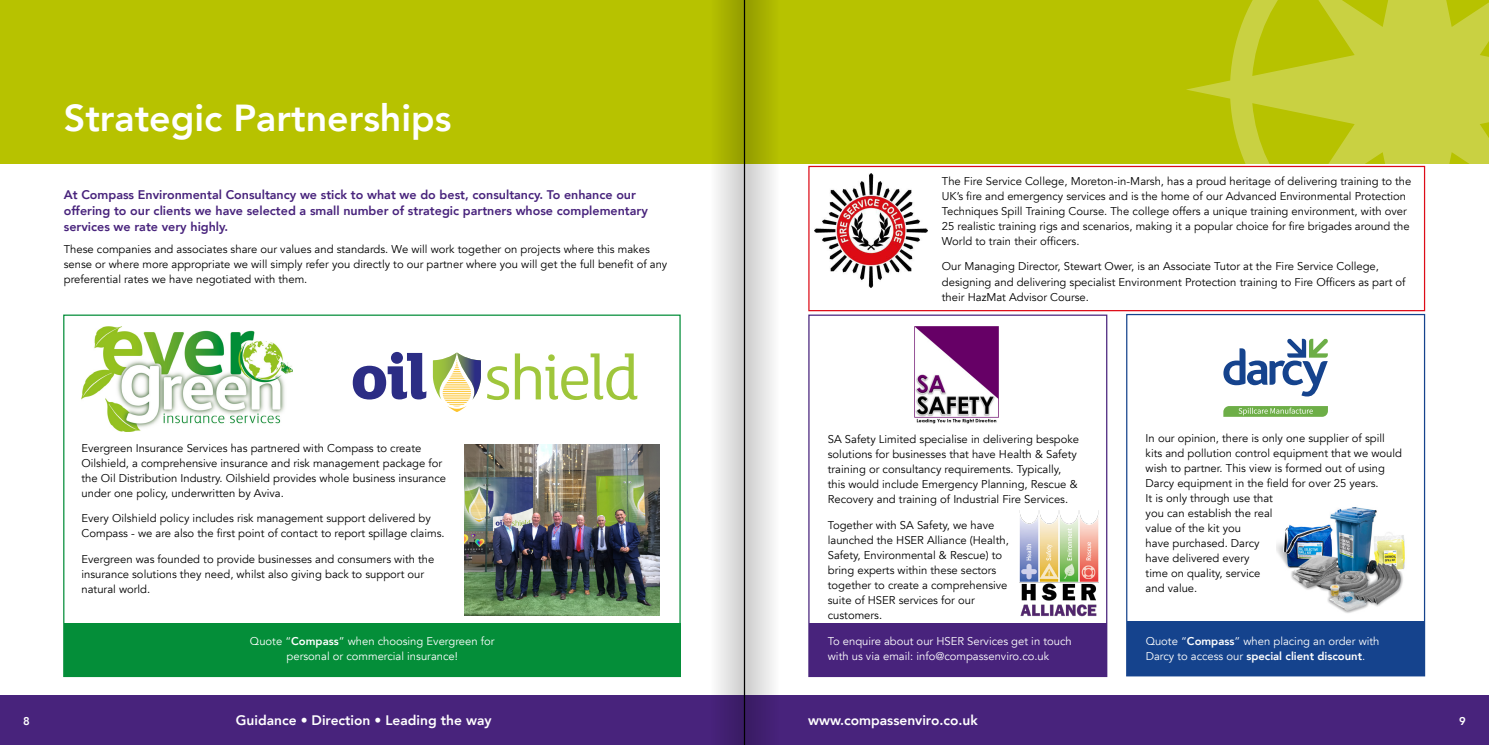
<style>
.page{position:relative;width:1489px;height:745px;background:#fff}
.page>*{position:absolute;margin:0;border:0;box-sizing:border-box;transform-origin:0 0}
.t1{font:800 37.5px "Avenir";color:#fff}
.t2{font:800 13.75px "Avenir";color:#fff}
.t3{font:800 12.5px/16.2px "Avenir";color:#48237c}
.t4{font:11.25px/15px "Avenir";color:#000}
.t5{font:11.25px/15px "Avenir";color:#fff}
.t6{font:800 11.25px "Avenir";color:#fff}
.s1{font-weight:800}
</style>
<div class="page">
<div style="left:0;top:0;width:1488px;height:163px;background:#b7c200"></div>
<svg style="left:1185px;top:0;width:303px;height:321px"></svg>
<svg style="left:1234px;top:231px;width:41px;height:41px"></svg>
<div style="left:1126px;top:620px;width:298px;height:54px;background:#15438d"></div>
<div style="left:808px;top:622px;width:298px;height:54px;background:#48237c"></div>
<img style="left:1276px;top:507px;width:129px;height:106px">
<div style="left:0;top:694px;width:1488px;height:50px;background:#48237c"></div>
<svg style="left:1223px;top:338px;width:104px;height:58px"></svg>
<svg style="left:1223px;top:406px;width:104px;height:10px"></svg>
<div style="left:1126px;top:314px;width:298px;height:362px;border:1px solid #15438d"></div>
<div style="left:808px;top:314px;width:299px;height:362px;border:1px solid #48237c"></div>
<div style="left:808px;top:166px;width:616px;height:145px;border:1px solid #dd0b17"></div>
<svg style="left:688px;top:0;width:55px;height:744px"></svg>
<svg style="left:745px;top:0;width:55px;height:744px"></svg>
<hr style="left:743px;top:0;width:2px;height:744px;background:#000">
<img style="left:1019px;top:510px;width:79px;height:107px">
<img style="left:914px;top:326px;width:84px;height:97px">
<img style="left:81px;top:326px;width:211px;height:105px">
<img style="left:814px;top:173px;width:113px;height:114px">
<svg style="left:487px;top:366px;width:22px;height:34px"></svg>
<svg style="left:515px;top:353px;width:122px;height:47px"></svg>
<svg style="left:353px;top:351px;width:73px;height:48px"></svg>
<svg style="left:433px;top:352px;width:48px;height:60px"></svg>
<div style="left:64px;top:622px;width:616px;height:54px;background:#048e39"></div>
<img style="left:464px;top:444px;width:195px;height:171px">
<h1 class="t1" style="left:64px;top:88px;width:389px">Strategic Partnerships</h1>
<p class="t3" style="left:64px;top:186px;width:585px">At Compass Environmental Consultancy we stick to what we do best, consultancy. To enhance our offering to our clients we have selected a small number of strategic partners whose complementary services we rate very highly.</p>
<p class="t4" style="left:64px;top:242px;width:605px">These companies and associates share our values and standards. We will work together on projects where this makes sense or where more appropriate we will simply refer you directly to our partner where you will get the full benefit of any preferential rates we have negotiated with them.</p>
<p class="t4" style="left:81px;top:440px;width:366px">Evergreen Insurance Services has partnered with Compass to create Oilshield, a comprehensive insurance and risk management package for the Oil Distribution Industry. Oilshield provides whole business insurance under one policy, underwritten by Aviva.</p>
<p class="t4" style="left:81px;top:511px;width:364px">Every Oilshield policy includes risk management support delivered by<br>Compass - we are also the first point of contact to report spillage claims.</p>
<p class="t4" style="left:81px;top:551px;width:354px">Evergreen was founded to provide businesses and consumers with the insurance solutions they need, whilst also giving back to support our natural world.</p>
<p class="t5" style="left:250px;top:633px;width:246px;text-align:center">Quote “<span class="s1">Compass</span>” when choosing Evergreen for personal or commercial insurance!</p>
<p class="t4" style="left:941px;top:173px;width:471px">The Fire Service College, Moreton-in-Marsh, has a proud heritage of delivering training to the UK’s fire and emergency services and is the home of our Advanced Environmental Protection Techniques Spill Training Course. The college offers a unique training environment, with over 25 realistic training rigs and scenarios, making it a popular choice for fire brigades around the World to train their officers.</p>
<p class="t4" style="left:941px;top:259px;width:465px">Our Managing Director, Stewart Ower, is an Associate Tutor at the Fire Service College, designing and delivering specialist Environment Protection training to Fire Officers as part of their HazMat Advisor Course.</p>
<p class="t4" style="left:827px;top:431px;width:253px">SA Safety Limited specialise in delivering bespoke solutions for businesses that have Health &amp; Safety training or consultancy requirements. Typically, this would include Emergency Planning, Rescue &amp; Recovery and training of Industrial Fire Services.</p>
<p class="t4" style="left:827px;top:517px;width:182px">Together with SA Safety, we have launched the HSER Alliance (Health,<br>Safety, Environmental &amp; Rescue) to bring experts within these sectors together to create a comprehensive suite of HSER services for our customers.</p>
<p class="t5" style="left:827px;top:633px;width:245px">To enquire about our HSER Services get in touch with us via email: info@compassenviro.co.uk</p>
<p class="t4" style="left:1145px;top:431px;width:258px">In our opinion, there is only one supplier of spill kits and pollution control equipment that we would wish to partner. This view is formed out of using<br>Darcy equipment in the field for over 25 years.<br>It is only through use that<br>you can establish the real<br>value of the kit you<br>have purchased. Darcy<br>have delivered every<br>time on quality, service<br>and value.</p>
<p class="t5" style="left:1145px;top:633px;width:235px">Quote “<span class="s1">Compass</span>” when placing an order with<br>Darcy to access our <span class="s1">special client discount</span>.</p>
<p class="t6" style="left:23px;top:712px;width:8px">8</p>
<p class="t2" style="left:236px;top:709px;width:257px">Guidance • Direction • Leading the way</p>
<p class="t2" style="left:808px;top:709px;width:171px">www.compassenviro.co.uk</p>
<p class="t6" style="left:1458px;top:712px;width:8px">9</p>
</div>
